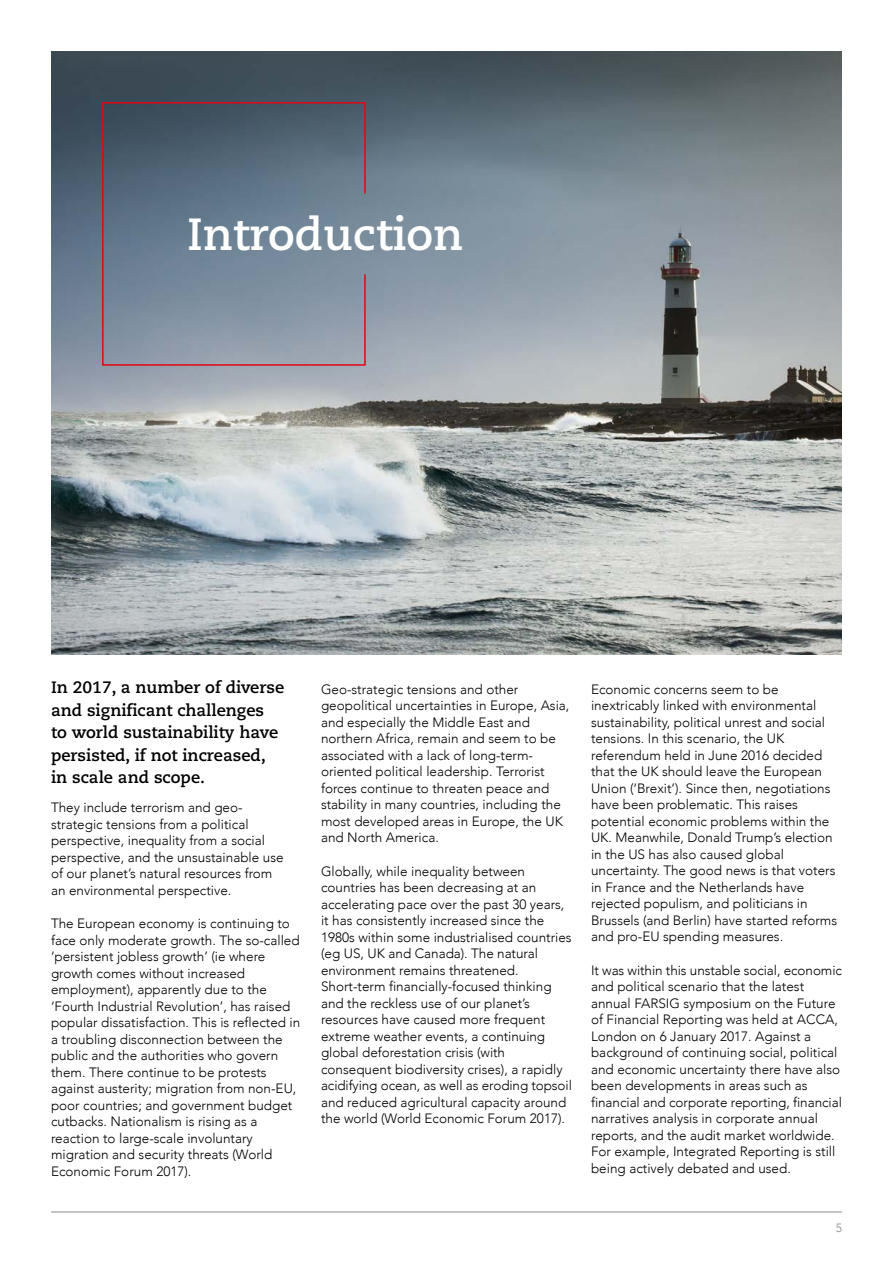
<style>
.page{position:relative;width:893px;height:1263px;background:#fff}
.page>*{position:absolute;margin:0;border:0;box-sizing:border-box;transform-origin:0 0}
.t1{font:700 45px "Caecilia";color:#fff}
.t2{font:700 16.5px/22.5px "Caecilia";color:#000}
.t3{font:300 13.5px/16.5px "Avenir";color:#000}
.t4{font:300 12px "Avenir";color:#858a8d}
</style>
<div class="page">
<img style="left:51px;top:51px;width:791px;height:604px">
<hr style="left:51px;top:1212px;width:791px;height:1px;background:#858a8d">
<svg style="left:101px;top:101px;width:265px;height:265px"></svg>
<h1 class="t1" style="left:187px;top:207px;width:278px">Introduction</h1>
<p class="t2" style="left:51px;top:676px;width:235px">In 2017, a number of diverse and significant challenges<br>to world sustainability have persisted, if not increased, in scale and scope.</p>
<p class="t3" style="left:51px;top:799px;width:234px">They include terrorism and geo&shy;strategic tensions from a political perspective, inequality from a social perspective, and the unsustainable use of our planet’s natural resources from an environmental perspective.</p>
<p class="t3" style="left:51px;top:915px;width:251px">The European economy is continuing to face only moderate growth. The so-called ‘persistent jobless growth’ (ie where growth comes without increased employment), apparently due to the ‘Fourth Industrial Revolution’, has raised popular dissatisfaction. This is reflected in a troubling disconnection between the public and the authorities who govern them. There continue to be protests against austerity; migration from non-EU, poor countries; and government budget cutbacks. Nationalism is rising as a reaction to large-scale involuntary migration and security threats (World Economic Forum 2017).</p>
<p class="t3" style="left:321px;top:681px;width:250px">Geo-strategic tensions and other geopolitical uncertainties in Europe, Asia, and especially the Middle East and northern Africa, remain and seem to be associated with a lack of long-term&shy;oriented political leadership. Terrorist forces continue to threaten peace and stability in many countries, including the most developed areas in Europe, the UK and North America.</p>
<p class="t3" style="left:321px;top:863px;width:252px">Globally, while inequality between countries has been decreasing at an accelerating pace over the past 30 years, it has consistently increased since the 1980s within some industrialised countries (eg US, UK and Canada). The natural environment remains threatened.<br>Short-term financially-focused thinking and the reckless use of our planet’s resources have caused more frequent extreme weather events, a continuing global deforestation crisis (with consequent biodiversity crises), a rapidly acidifying ocean, as well as eroding topsoil and reduced agricultural capacity around the world (World Economic Forum 2017).</p>
<p class="t3" style="left:591px;top:681px;width:248px">Economic concerns seem to be inextricably linked with environmental sustainability, political unrest and social tensions. In this scenario, the UK referendum held in June 2016 decided that the UK should leave the European Union (‘Brexit’). Since then, negotiations have been problematic. This raises potential economic problems within the UK. Meanwhile, Donald Trump’s election in the US has also caused global uncertainty. The good news is that voters in France and the Netherlands have rejected populism, and politicians in Brussels (and Berlin) have started reforms and pro-EU spending measures.</p>
<p class="t3" style="left:591px;top:962px;width:252px">It was within this unstable social, economic and political scenario that the latest annual FARSIG symposium on the Future of Financial Reporting was held at ACCA, London on 6 January 2017. Against a background of continuing social, political and economic uncertainty there have also been developments in areas such as financial and corporate reporting, financial narratives analysis in corporate annual reports, and the audit market worldwide.<br>For example, Integrated Reporting is still being actively debated and used.</p>
<p class="t4" style="left:836px;top:1221px;width:8px">5</p>
</div>
